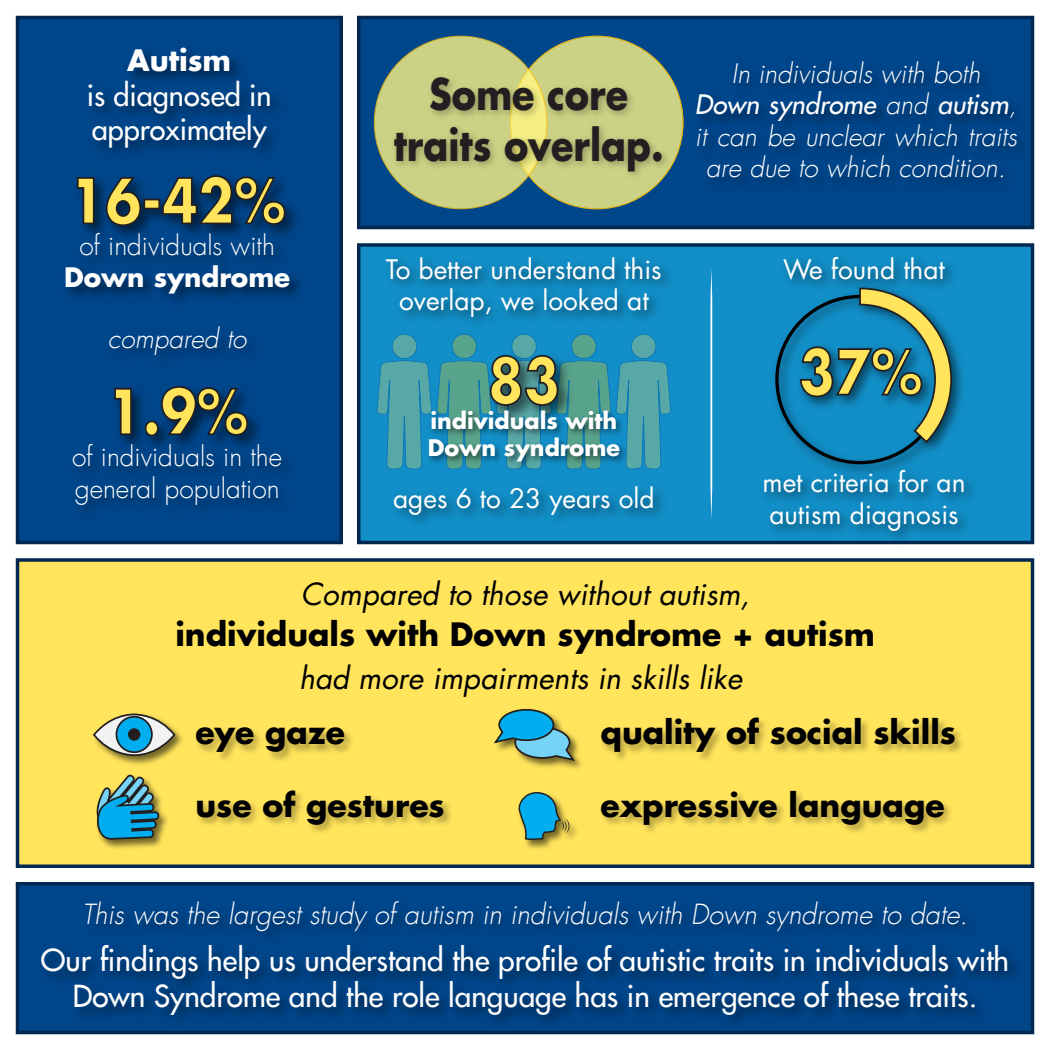
<style>
.page{position:relative;width:1050px;height:1050px;background:#fff}
.page>*{position:absolute;margin:0;border:0;box-sizing:border-box;transform-origin:0 0}
.t1{font:700 60.38px "Futura UC Davis";color:#ffe45c;scale:.87 1}
.t2{font:700 42px/50.4px "Futura UC Davis";color:#231f20;text-align:center;scale:.87 1}
.t3{font:700 31.5px "Futura UC Davis";color:#000}
.t4{font:500 29.75px/35.7px "Futura UC Davis";color:#fff;text-align:center}
.t5{font:italic 29.75px "Futura UC Davis";color:#000}
.t6{font:500 28.88px/34.6px "Futura UC Davis";color:#fff}
.t7{font:700 28.88px "Futura UC Davis";color:#fff}
.t8{font:italic 300 27.12px "Futura UC Davis";color:#fff}
.t9{font:italic 300 26.25px/31.5px "Futura UC Davis";color:#fff;text-align:center}
.t10{font:26.25px/31.5px "Futura UC Davis";color:#fff}
.t11{font:300 26.25px/31.5px "Futura UC Davis";color:#fff}
.t12{font:700 26.25px "Futura UC Davis";color:#fff}
.t13{font:700 22.31px/26.8px "Futura UC Davis";color:#fff}
.s1{font-weight:500}
</style>
<div class="page">
<div style="left:18px;top:884px;width:1014px;height:148px;background:#00468b"></div>
<div style="left:18px;top:560px;width:1014px;height:306px;background:#ffe45c"></div>
<div style="left:696px;top:245px;width:336px;height:297px;background:#128fc8"></div>
<svg style="left:359px;top:245px;width:337px;height:297px;fill:#128fc8"></svg>
<svg style="left:710px;top:269px;width:2px;height:250px"></svg>
<div style="left:359px;top:18px;width:673px;height:210px;background:#00468b"></div>
<div style="left:18px;top:18px;width:323px;height:524px;background:#00468b"></div>
<div style="left:16px;top:882px;width:1018px;height:152px;border:4px solid #022851"></div>
<div style="left:16px;top:558px;width:1018px;height:310px;border:4px solid #022851"></div>
<div style="left:357px;top:243px;width:677px;height:301px;border:4px solid #022851"></div>
<div style="left:357px;top:16px;width:677px;height:213px;border:4px solid #022851"></div>
<div style="left:16px;top:16px;width:327px;height:528px;border:4px solid #022851"></div>
<img style="left:29px;top:938px;width:1006px;height:96px">
<img style="left:96px;top:713px;width:86px;height:52px">
<svg style="left:94px;top:714px;width:80px;height:41px"></svg>
<div style="left:93px;top:714px;width:82px;height:42px;border:2px solid #231f20;border-radius:50%"></div>
<div style="left:116px;top:717px;width:36px;height:35px;background:#00aeef;border-radius:50%"></div>
<div style="left:116px;top:716px;width:37px;height:37px;border:2px solid #231f20;border-radius:50%"></div>
<div style="left:128px;top:728px;width:12px;height:13px;background:#231f20;border-radius:50%"></div>
<img style="left:101px;top:799px;width:66px;height:50px">
<svg style="left:96px;top:774px;width:64px;height:67px"></svg>
<img style="left:526px;top:740px;width:55px;height:29px">
<svg style="left:493px;top:708px;width:83px;height:54px"></svg>
<img style="left:525px;top:823px;width:52px;height:26px">
<svg style="left:518px;top:792px;width:52px;height:49px"></svg>
<img style="left:197px;top:730px;width:154px;height:30px">
<img style="left:198px;top:792px;width:253px;height:40px">
<img style="left:603px;top:720px;width:359px;height:40px">
<img style="left:602px;top:792px;width:348px;height:40px">
<img style="left:732px;top:482px;width:272px;height:63px">
<img style="left:768px;top:279px;width:200px;height:203px">
<svg style="left:799px;top:287px;width:154px;height:157px"></svg>
<svg style="left:377px;top:334px;width:294px;height:136px"></svg>
<img style="left:408px;top:404px;width:238px;height:66px">
<svg style="left:510px;top:36px;width:173px;height:173px;fill:#ccd285"></svg>
<svg style="left:374px;top:36px;width:173px;height:173px;fill:#ccd285"></svg>
<img style="left:386px;top:65px;width:291px;height:120px">
<img style="left:95px;top:179px;width:201px;height:46px">
<svg style="left:76px;top:177px;width:19px;height:48px"></svg>
<svg style="left:105px;top:177px;width:37px;height:48px"></svg>
<div style="left:143px;top:199px;width:17px;height:10px;border:2px solid #231f20"></div>
<svg style="left:161px;top:175px;width:126px;height:50px"></svg>
<svg style="left:113px;top:387px;width:20px;height:49px"></svg>
<svg style="left:143px;top:385px;width:106px;height:51px"></svg>
<img style="left:67px;top:225px;width:233px;height:77px">
<img style="left:80px;top:436px;width:208px;height:75px">
<img style="left:15px;top:39px;width:343px;height:128px">
<img style="left:15px;top:318px;width:345px;height:57px">
<p class="t7" style="left:127px;top:41px;width:106px">Autism</p>
<p class="t6" style="left:87px;top:78px;width:186px">is diagnosed in approximately</p>
<h1 class="t1" style="left:69px;top:161px;width:250px">16-42%</h1>
<p class="t11" style="left:79px;top:231px;width:197px">of individuals with</p>
<p class="t12" style="left:64px;top:260px;width:228px">Down syndrome</p>
<p class="t9" style="left:108px;top:323px;width:140px">compared to</p>
<h1 class="t1" style="left:107px;top:371px;width:164px">1.9%</h1>
<p class="t11" style="left:72px;top:442px;width:212px">of individuals in the general population</p>
<h2 class="t2" style="left:394px;top:69px;width:312px">Some core traits overlap.</h2>
<p class="t10" style="left:386px;top:254px;width:277px;text-align:center">To better understand this overlap, we looked at</p>
<h1 class="t1" style="left:488px;top:340px;width:85px">83</h1>
<p class="t13" style="left:428px;top:407px;width:194px">individuals with<br>Down syndrome</p>
<p class="t10" style="left:393px;top:483px;width:263px">ages 6 to 23 years old</p>
<p class="t9" style="left:695px;top:58px;width:323px">In individuals with both<br><span class="s1">Down syndrome</span> and <span class="s1">autism</span>, it can be unclear which traits are due to which condition.</p>
<p class="t10" style="left:783px;top:254px;width:163px">We found that</p>
<h1 class="t1" style="left:799px;top:332px;width:143px">37%</h1>
<p class="t10" style="left:763px;top:467px;width:204px">met criteria for an autism diagnosis</p>
<p class="t5" style="left:301px;top:575px;width:450px">Compared to those without autism,</p>
<p class="t3" style="left:175px;top:614px;width:701px">individuals with Down syndrome + autism</p>
<p class="t5" style="left:299px;top:659px;width:445px">had more impairments in skills like</p>
<p class="t3" style="left:195px;top:712px;width:151px">eye gaze</p>
<p class="t3" style="left:195px;top:784px;width:251px">use of gestures</p>
<p class="t3" style="left:601px;top:712px;width:357px">quality of social skills</p>
<p class="t3" style="left:601px;top:784px;width:346px">expressive language</p>
<p class="t8" style="left:82px;top:897px;width:887px">This was the largest study of autism in individuals with Down syndrome to date.</p>
<p class="t4" style="left:41px;top:942px;width:970px">Our findings help us understand the profile of autistic traits in individuals with<br>Down Syndrome and the role language has in emergence of these traits.</p>
</div>
